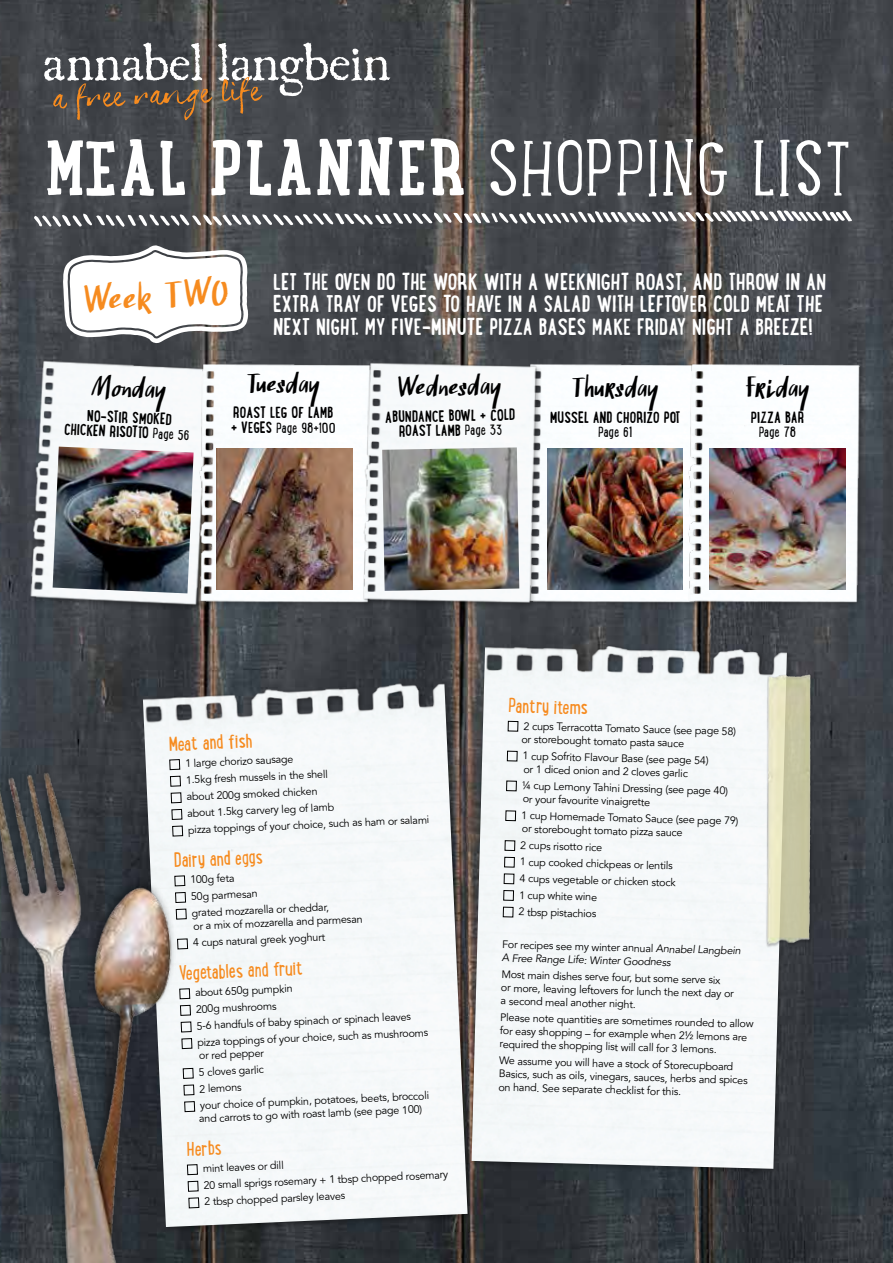
<style>
.page{position:relative;width:893px;height:1263px;background:#fff}
.page>*{position:absolute;margin:0;border:0;box-sizing:border-box;transform-origin:0 0}
.t1{font:300 77.4px "Lunch Box Slab";letter-spacing:.03em;color:#fff}
.t2{font:40.5px "Finlek";color:#f68b1f}
.t3{font:30.15px "Finlek";color:#000}
.t4{font:30.15px "Finlek";letter-spacing:-.02em;color:#000}
.t5{font:30px "Finlek";letter-spacing:-.03em;color:#000}
.t6{font:700 21px/22.5px "Lunch Box";color:#fff}
.t7{font:18px "Lunch Box";color:#f68b1f}
.t8{font:700 14.25px/14.1px "Lunch Box";color:#000;text-align:center}
.t9{font:12.9px "Lunch Box";color:#000}
.t10{font:10.8px/16.8px "Avenir";color:#000}
.s1{font-weight:700}
.s2{font-size:35.7px}
.s3{font-weight:400;font-size:12.9px}
.s4{font-weight:700;font-size:14.25px}
</style>
<div class="page">
<img style="left:0;top:0;width:893px;height:1263px">
<svg style="left:33px;top:210px;width:819px;height:17px"></svg>
<img style="left:142px;top:664px;width:326px;height:563px">
<div style="left:469px;top:644px;width:325px;height:531px;background:#000;opacity:.3"></div>
<img style="left:472px;top:628px;width:315px;height:541px">
<div style="left:508px;top:721px;width:10px;height:10px;border:1px solid #000"></div>
<div style="left:507px;top:751px;width:10px;height:10px;border:1px solid #000"></div>
<div style="left:506px;top:781px;width:11px;height:10px;border:1px solid #000"></div>
<div style="left:505px;top:810px;width:11px;height:11px;border:1px solid #000"></div>
<div style="left:505px;top:840px;width:10px;height:11px;border:1px solid #000"></div>
<div style="left:504px;top:857px;width:11px;height:10px;border:1px solid #000"></div>
<div style="left:504px;top:874px;width:10px;height:10px;border:1px solid #000"></div>
<div style="left:503px;top:890px;width:11px;height:11px;border:1px solid #000"></div>
<div style="left:503px;top:907px;width:10px;height:10px;border:1px solid #000"></div>
<div style="left:765px;top:674px;width:48px;height:273px;background:#000;opacity:.3"></div>
<img style="left:766px;top:675px;width:42px;height:270px">
<img style="left:0;top:737px;width:212px;height:526px">
<svg style="left:44px;top:41px;width:346px;height:80px;background:#626060"></svg>
<img style="left:23px;top:353px;width:192px;height:259px">
<img style="left:542px;top:357px;width:141px;height:252px">
<img style="left:683px;top:357px;width:181px;height:252px">
<img style="left:194px;top:357px;width:162px;height:252px">
<img style="left:356px;top:355px;width:186px;height:255px">
<img style="left:53px;top:447px;width:141px;height:146px">
<img style="left:548px;top:448px;width:135px;height:142px">
<img style="left:710px;top:448px;width:135px;height:142px">
<img style="left:217px;top:448px;width:135px;height:142px">
<img style="left:382px;top:447px;width:137px;height:144px">
<svg style="left:63px;top:245px;width:185px;height:98px"></svg>
<h1 class="t1" style="left:45px;top:116px;width:807px"><span class="s1">MEAL PLANNER</span> SHOPPING LIST</h1>
<h2 class="t2" style="left:84px;top:275px;width:146px;rotate:-3deg">Week TWO</h2>
<h3 class="t6" style="left:273px;top:269px;width:555px">LET THE OVEN DO THE WORK WITH A WEEKNIGHT ROAST<span class="s2">,</span> AND THROW IN AN<br>EXTRA TRAY OF VEGES TO HAVE IN A SALAD WITH LEFTOVER COLD MEAT THE<br>NEXT NIGHT. MY FIVE-MINUTE PIZZA BASES MAKE FRIDAY NIGHT A BREEZE!</h3>
<h3 class="t3" style="left:92px;top:367px;width:77px;rotate:3deg">Monday</h3>
<h3 class="t8" style="left:65px;top:407px;width:127px;rotate:2deg">NO-STIR SMOKED<br>CHICKEN RISOTTO <span class="s3">Page 56</span></h3>
<h3 class="t4" style="left:247px;top:365px;width:75px">Tuesday</h3>
<h3 class="t8" style="left:233px;top:405px;width:102px">ROAST LEG OF LAMB</h3>
<p class="t9" style="left:231px;top:417px;width:106px"><span class="s4">+ VEGES</span> Page 98+100</p>
<h3 class="t3" style="left:398px;top:368px;width:105px;rotate:-1deg">Wednesday</h3>
<h3 class="t8" style="left:385px;top:409px;width:132px;rotate:-1deg">ABUNDANCE BOWL + COLD<br>ROAST LAMB <span class="s3">Page 33</span></h3>
<h3 class="t3" style="left:572px;top:369px;width:89px">Thursday</h3>
<h3 class="t8" style="left:550px;top:409px;width:132px">MUSSEL AND CHORIZO POT</h3>
<p class="t9" style="left:598px;top:421px;width:36px">Page 61</p>
<h3 class="t5" style="left:745px;top:369px;width:66px">Friday</h3>
<h3 class="t8" style="left:751px;top:409px;width:55px">PIZZA BAR</h3>
<p class="t9" style="left:759px;top:421px;width:39px">Page 78</p>
<h3 class="t7" style="left:168px;top:728px;width:85px;rotate:-2deg">Meat and fish</h3>
<p class="t10" style="left:184px;top:756px;width:243px;rotate:-3deg">1 large chorizo sausage<br>1.5kg fresh mussels in the shell<br>about 200g smoked chicken<br>about 1.5kg carvery leg of lamb<br>pizza toppings of your choice, such as ham or salami</p>
<h3 class="t7" style="left:173px;top:845px;width:91px;rotate:-2deg">Dairy and eggs</h3>
<p class="t10" style="left:189px;top:872px;width:139px;rotate:-3deg">100g feta<br>50g parmesan<br>grated mozzarella or cheddar,</p>
<p class="t10" style="left:192px;top:919px;width:172px;rotate:-3deg">or a mix of mozzarella and parmesan<br>4 cups natural greek yoghurt</p>
<h3 class="t7" style="left:178px;top:957px;width:126px;rotate:-2deg">Vegetables and fruit</h3>
<p class="t10" style="left:194px;top:985px;width:233px;rotate:-3deg">about 650g pumpkin<br>200g mushrooms<br>5-6 handfuls of baby spinach or spinach leaves pizza toppings of your choice, such as mushrooms</p>
<p class="t10" style="left:197px;top:1048px;width:68px;text-align:justify;rotate:-3deg">or red pepper 5 cloves garlic 2 lemons</p>
<p class="t10" style="left:198px;top:1100px;width:233px;line-height:13px;rotate:-3deg">your choice of pumpkin, potatoes, beets, broccoli and carrots to go with roast lamb (see page 100)</p>
<h3 class="t7" style="left:186px;top:1134px;width:37px;rotate:-2deg">Herbs</h3>
<p class="t10" style="left:202px;top:1161px;width:247px;rotate:-3deg">mint leaves or dill<br>20 small sprigs rosemary + 1 tbsp chopped rosemary<br>2 tbsp chopped parsley leaves</p>
<h3 class="t7" style="left:509px;top:690px;width:81px;rotate:1deg">Pantry items</h3>
<p class="t10" style="left:522px;top:720px;width:216px;line-height:12.9px;rotate:1deg">2 cups Terracotta Tomato Sauce (see page 58) or storebought tomato pasta sauce</p>
<p class="t10" style="left:523px;top:750px;width:187px;line-height:13.2px;rotate:1deg">1 cup Sofrito Flavour Base (see page 54) or 1 diced onion and 2 cloves garlic</p>
<p class="t10" style="left:522px;top:780px;width:208px;line-height:12.9px;rotate:1deg">¼ cup Lemony Tahini Dressing (see page 40) or your favourite vinaigrette</p>
<p class="t10" style="left:521px;top:810px;width:219px;line-height:12.9px;rotate:1deg">1 cup Homemade Tomato Sauce (see page 79) or storebought tomato pizza sauce</p>
<p class="t10" style="left:520px;top:837px;width:158px;rotate:1deg">2 cups risotto rice<br>1 cup cooked chickpeas or lentils<br>4 cups vegetable or chicken stock<br>1 cup white wine<br>2 tbsp pistachios</p>
<p class="t10" style="left:502px;top:939px;width:240px;line-height:12.9px;rotate:1deg">For recipes see my winter annual Annabel Langbein<br>A Free Range Life: Winter Goodness</p>
<p class="t10" style="left:501px;top:969px;width:235px;line-height:13px;rotate:1deg">Most main dishes serve four, but some serve six<br>or more, leaving leftovers for lunch the next day or a second meal another night.</p>
<p class="t10" style="left:500px;top:1012px;width:255px;line-height:13.2px;rotate:1deg">Please note quantities are sometimes rounded to allow for easy shopping – for example when 2½ lemons are required the shopping list will call for 3 lemons.</p>
<p class="t10" style="left:499px;top:1055px;width:251px;line-height:13px;rotate:1deg">We assume you will have a stock of Storecupboard<br>Basics, such as oils, vinegars, sauces, herbs and spices on hand. See separate checklist for this.</p>
</div>
